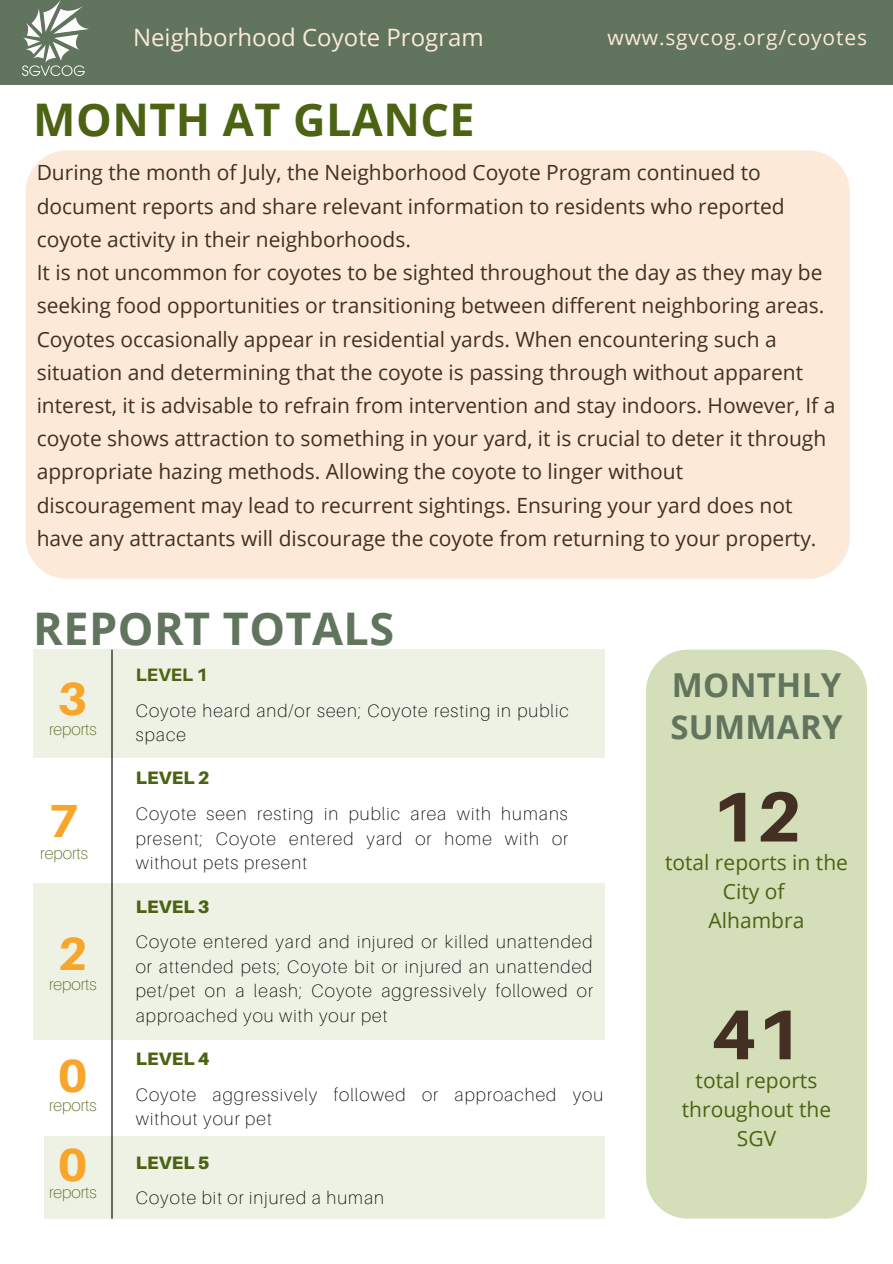
<style>
.page{position:relative;width:893px;height:1264px;background:#fff}
.page>*{position:absolute;margin:0;border:0;box-sizing:border-box;transform-origin:0 0}
.t1{font:800 70.5px "Aileron";color:#433022}
.t2{font:800 46.5px "Aileron";color:#f8a62b}
.t3{font:700 45px "Open Sans";letter-spacing:.01em;color:#4b6312}
.t4{font:700 45px "Open Sans";letter-spacing:.01em;color:#61745d}
.t5{font:700 33px/41.5px "Open Sans";letter-spacing:.01em;color:#61745d}
.t6{font:24px "Open Sans";color:#fce9d8}
.t7{font:21px/33.2px "Open Sans";color:#433022}
.t8{font:21px/29.2px "Open Sans";color:#4b6312;text-align:center}
.t9{font:21px "Open Sans";letter-spacing:.04em;color:#fce9d8}
.t10{font:100 18px/24.8px "Aileron";letter-spacing:.06em;color:#000;text-align:justify}
.t11{font:900 18px "Aileron";color:#4b6312}
.t12{font:800 18px "Aileron";color:#4b6312}
.t13{font:100 16.5px "Aileron";color:#4b6312}
</style>
<div class="page">
<div style="left:33px;top:883px;width:571px;height:156px;background:#eef2e4"></div>
<div style="left:44px;top:1135px;width:560px;height:83px;background:#eef2e4"></div>
<div style="left:33px;top:649px;width:571px;height:109px;background:#eef2e4"></div>
<hr style="left:111px;top:649px;width:1px;height:569px;background:#000">
<div style="left:646px;top:649px;width:221px;height:569px;background:#d4dfba"></div>
<div style="left:26px;top:150px;width:823px;height:429px;background:#fce9d8"></div>
<div style="left:0;top:0;width:892px;height:85px;background:#61745d"></div>
<img style="left:23px;top:0;width:66px;height:76px">
<p class="t6" style="left:133px;top:20px;width:352px">Neighborhood Coyote Program</p>
<p class="t9" style="left:607px;top:23px;width:261px">www.sgvcog.org/coyotes</p>
<p class="t3" style="left:33px;top:88px;width:443px">MONTH AT GLANCE</p>
<p class="t7" style="left:37px;top:156px;width:749px">During the month of July, the Neighborhood Coyote Program continued to document reports and share relevant information to residents who reported coyote activity in their neighborhoods.</p>
<p class="t7" style="left:37px;top:255px;width:800px">It is not uncommon for coyotes to be sighted throughout the day as they may be seeking food opportunities or transitioning between different neighboring areas.<br>Coyotes occasionally appear in residential yards. When encountering such a situation and determining that the coyote is passing through without apparent interest, it is advisable to refrain from intervention and stay indoors. However, If a coyote shows attraction to something in your yard, it is crucial to deter it through appropriate hazing methods. Allowing the coyote to linger without discouragement may lead to recurrent sightings. Ensuring your yard does not have any attractants will discourage the coyote from returning to your property.</p>
<p class="t4" style="left:33px;top:597px;width:362px">REPORT TOTALS</p>
<p class="t2" style="left:58px;top:669px;width:31px">3</p>
<p class="t13" style="left:49px;top:719px;width:49px">reports</p>
<p class="t2" style="left:49px;top:791px;width:31px">7</p>
<p class="t13" style="left:40px;top:842px;width:49px">reports</p>
<p class="t2" style="left:58px;top:924px;width:31px">2</p>
<p class="t13" style="left:49px;top:974px;width:49px">reports</p>
<p class="t2" style="left:58px;top:1047px;width:31px">0</p>
<p class="t13" style="left:49px;top:1095px;width:49px">reports</p>
<p class="t2" style="left:58px;top:1135px;width:31px">0</p>
<p class="t13" style="left:49px;top:1181px;width:49px">reports</p>
<p class="t12" style="left:136px;top:663px;width:74px">LEVEL 1</p>
<p class="t10" style="left:136px;top:697px;width:434px">Coyote heard and/or seen; Coyote resting in public space</p>
<p class="t11" style="left:136px;top:767px;width:75px">LEVEL 2</p>
<p class="t10" style="left:136px;top:800px;width:434px">Coyote seen resting in public area with humans present; Coyote entered yard or home with or without pets present</p>
<p class="t11" style="left:136px;top:895px;width:75px">LEVEL 3</p>
<p class="t10" style="left:136px;top:928px;width:459px">Coyote entered yard and injured or killed unattended or attended pets; Coyote bit or injured an unattended pet/pet on a leash; Coyote aggressively followed or approached you with your pet</p>
<p class="t11" style="left:136px;top:1047px;width:75px">LEVEL 4</p>
<p class="t10" style="left:136px;top:1081px;width:469px">Coyote aggressively followed or approached you without your pet</p>
<p class="t11" style="left:136px;top:1151px;width:75px">LEVEL 5</p>
<p class="t10" style="left:136px;top:1184px;width:250px">Coyote bit or injured a human</p>
<p class="t5" style="left:670px;top:663px;width:174px">MONTHLY<br>SUMMARY</p>
<p class="t1" style="left:711px;top:773px;width:92px">12</p>
<p class="t8" style="left:665px;top:847px;width:184px">total reports in the<br>City of</p>
<p class="t8" style="left:708px;top:905px;width:97px">Alhambra</p>
<p class="t1" style="left:711px;top:990px;width:92px">41</p>
<p class="t8" style="left:681px;top:1064px;width:151px">total reports throughout the<br>SGV</p>
</div>
